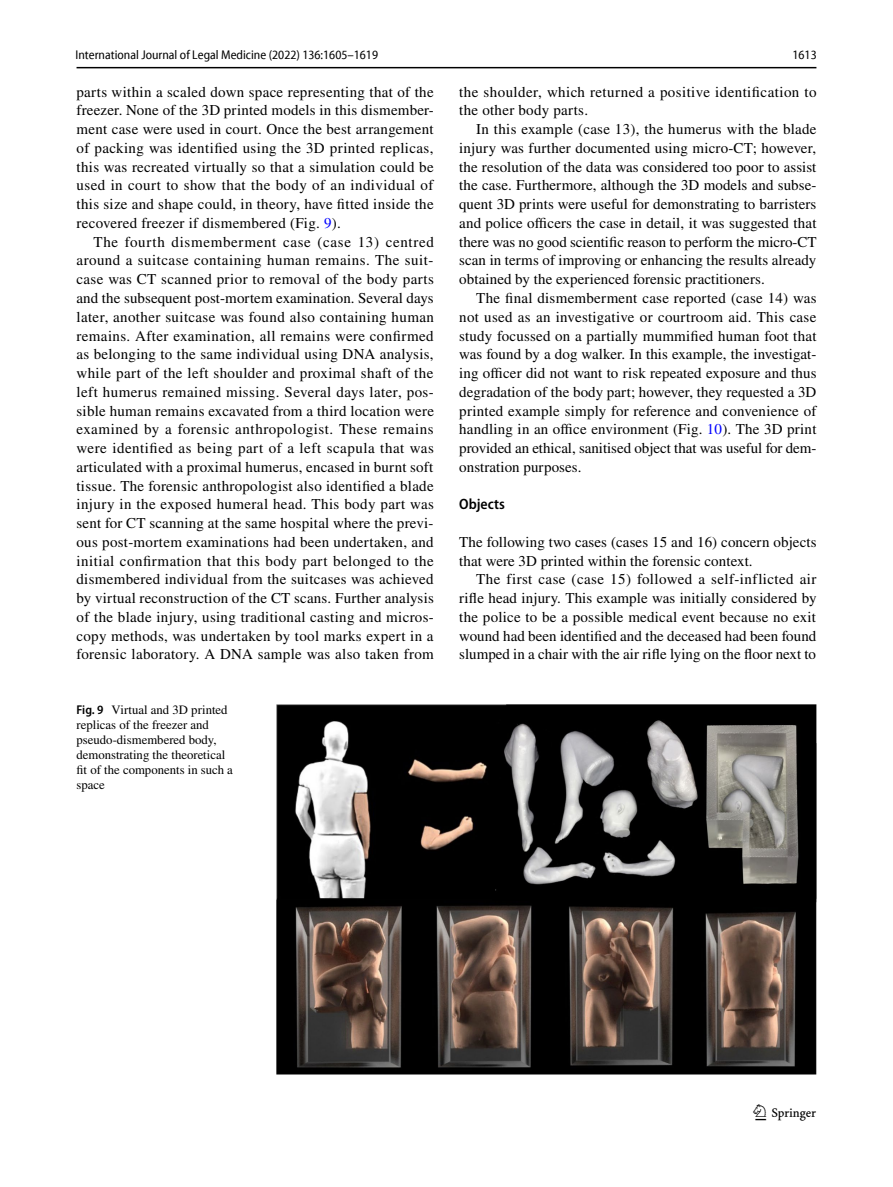
<style>
.page{position:relative;width:893px;height:1187px;background:#fff}
.page>*{position:absolute;margin:0;border:0;box-sizing:border-box;transform-origin:0 0}
.t1{font:22.5px "Springnew Regular 3";color:#000}
.t2{font:15px/18.8px "STIX";letter-spacing:.005em;color:#000;text-align:justify}
.t3{font:15px/18.8px "STIX";letter-spacing:.03em;color:#000}
.t4{font:600 semi-condensed 15px "Myriad Pro";color:#000}
.t5{font:12.75px/15px "STIX";color:#000}
.t6{font:semi-condensed 12.75px "Myriad Pro Unic";color:#000}
.s1{color:#00f}
.s2{font-family:"Myriad Pro";font-weight:600;font-stretch:semi-condensed}
</style>
<div class="page">
<hr style="left:77px;top:67px;width:739px;height:1px;background:#000">
<img style="left:276px;top:704px;width:540px;height:369px">
<p class="t6" style="left:76px;top:50px;width:304px">International Journal of Legal Medicine (2022) 136:1605–1619</p>
<p class="t6" style="left:792px;top:50px;width:26px">1613</p>
<p class="t2" style="left:77px;top:83px;width:359px">parts within a scaled down space representing that of the freezer. None of the 3D printed models in this dismember&shy;ment case were used in court. Once the best arrangement of packing was identified using the 3D printed replicas, this was recreated virtually so that a simulation could be used in court to show that the body of an individual of this size and shape could, in theory, have fitted inside the recovered freezer if dismembered (Fig. <span class="s1">9</span>).</p>
<p class="t2" style="left:77px;top:233px;width:359px;text-indent:17px">The fourth dismemberment case (case 13) centred around a suitcase containing human remains. The suit&shy;case was CT scanned prior to removal of the body parts and the subsequent post-mortem examination. Several days later, another suitcase was found also containing human remains. After examination, all remains were confirmed as belonging to the same individual using DNA analysis, while part of the left shoulder and proximal shaft of the left humerus remained missing. Several days later, pos&shy;sible human remains excavated from a third location were examined by a forensic anthropologist. These remains were identified as being part of a left scapula that was articulated with a proximal humerus, encased in burnt soft tissue. The forensic anthropologist also identified a blade injury in the exposed humeral head. This body part was sent for CT scanning at the same hospital where the previ&shy;ous post-mortem examinations had been undertaken, and initial confirmation that this body part belonged to the dismembered individual from the suitcases was achieved by virtual reconstruction of the CT scans. Further analysis of the blade injury, using traditional casting and micros&shy;copy methods, was undertaken by tool marks expert in a forensic laboratory. A DNA sample was also taken from</p>
<p class="t5" style="left:77px;top:703px;width:158px"><span class="s2">Fig. 9</span> Virtual and 3D printed replicas of the freezer and pseudo-dismembered body, demonstrating the theoretical fit of the components in such a space</p>
<p class="t3" style="left:459px;top:83px;width:359px">the shoulder, which returned a positive identification to the other body parts.</p>
<p class="t2" style="left:459px;top:121px;width:359px;text-indent:17px">In this example (case 13), the humerus with the blade injury was further documented using micro-CT; however, the resolution of the data was considered too poor to assist the case. Furthermore, although the 3D models and subse&shy;quent 3D prints were useful for demonstrating to barristers and police officers the case in detail, it was suggested that there was no good scientific reason to perform the micro-CT scan in terms of improving or enhancing the results already obtained by the experienced forensic practitioners.</p>
<p class="t2" style="left:459px;top:289px;width:359px;text-indent:17px">The final dismemberment case reported (case 14) was not used as an investigative or courtroom aid. This case study focussed on a partially mummified human foot that was found by a dog walker. In this example, the investigat&shy;ing officer did not want to risk repeated exposure and thus degradation of the body part; however, they requested a 3D printed example simply for reference and convenience of handling in an office environment (Fig. <span class="s1">10</span>). The 3D print provided an ethical, sanitised object that was useful for dem&shy;onstration purposes.</p>
<p class="t4" style="left:459px;top:496px;width:47px">Objects</p>
<p class="t2" style="left:459px;top:533px;width:359px">The following two cases (cases 15 and 16) concern objects that were 3D printed within the forensic context.</p>
<p class="t2" style="left:459px;top:571px;width:359px;text-indent:17px">The first case (case 15) followed a self-inflicted air rifle head injury. This example was initially considered by the police to be a possible medical event because no exit wound had been identified and the deceased had been found slumped in a chair with the air rifle lying on the floor next to</p>
<h1 class="t1" style="left:755px;top:1104px;width:62px">1 3</h1>
</div>
